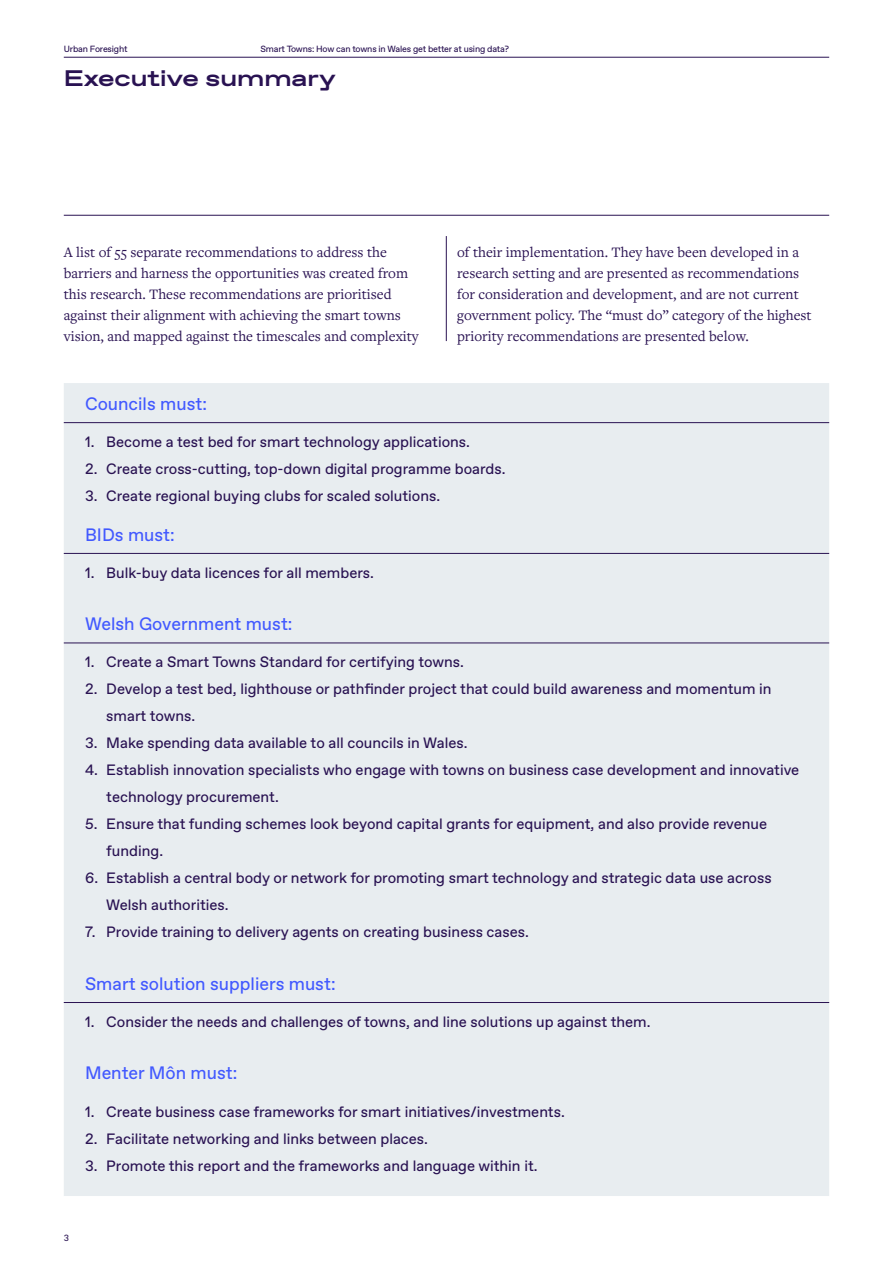
<style>
.page{position:relative;width:893px;height:1263px;background:#fff}
.page>*{position:absolute;margin:0;border:0;box-sizing:border-box;transform-origin:0 0}
.Small_Title{font:700 22.5px "ABC Favorit Expanded";color:#291252}
.Body_Text{font:18px "Favorit";color:#4259ff}
.t1{font:15px/27px "Favorit";color:#291252}
.Body_Text-2{font:15px/21px "Freight Text Pro";color:#291252}
.t2{font:9px "ABC Favorit";letter-spacing:-.02em;color:#291252}
.t3{font:9px "Favorit";color:#291252}
</style>
<div class="page">
<div style="left:64px;top:383px;width:765px;height:813px;background:#e8edf0"></div>
<hr style="left:64px;top:553px;width:765px;height:1px;background:#291252">
<hr style="left:64px;top:422px;width:765px;height:1px;background:#291252">
<hr style="left:64px;top:643px;width:765px;height:1px;background:#291252">
<hr style="left:64px;top:1002px;width:765px;height:1px;background:#291252">
<hr style="left:64px;top:57px;width:765px;height:1px;background:#291252">
<hr style="left:64px;top:215px;width:765px;height:1px;background:#291252">
<hr style="left:446px;top:236px;width:1px;height:105px;background:#291252">
<p class="t2" style="left:64px;top:44px;width:65px">Urban Foresight</p>
<p class="t2" style="left:260px;top:44px;width:250px">Smart Towns: How can towns in Wales get better at using data?</p>
<p class="Small_Title" style="left:64px;top:64px;width:273px">Executive summary</p>
<p class="Body_Text-2" style="left:64px;top:241px;width:356px">A list of 55 separate recommendations to address the barriers and harness the opportunities was created from this research. These recommendations are prioritised against their alignment with achieving the smart towns vision, and mapped against the timescales and complexity</p>
<p class="Body_Text-2" style="left:457px;top:241px;width:356px">of their implementation. They have been developed in a research setting and are presented as recommendations for consideration and development, and are not current government policy. The “must do” category of the highest priority recommendations are presented below.</p>
<p class="Body_Text" style="left:85px;top:392px;width:123px">Councils must:</p>
<p class="t1" style="left:85px;top:428px;width:386px">1. Become a test bed for smart technology applications.</p>
<p class="t1" style="left:85px;top:455px;width:422px">2. Create cross-cutting, top-down digital programme boards.</p>
<p class="t1" style="left:85px;top:482px;width:357px">3. Create regional buying clubs for scaled solutions.</p>
<p class="Body_Text" style="left:85px;top:522px;width:91px">BIDs must:</p>
<p class="t1" style="left:85px;top:559px;width:290px">1. Bulk-buy data licences for all members.</p>
<p class="Body_Text" style="left:85px;top:612px;width:209px">Welsh Government must:</p>
<p class="t1" style="left:85px;top:648px;width:380px">1. Create a Smart Towns Standard for certifying towns.</p>
<p class="t1" style="left:106px;top:675px;width:667px;text-indent:-21px">2. Develop a test bed, lighthouse or pathfinder project that could build awareness and momentum in smart towns.</p>
<p class="t1" style="left:85px;top:729px;width:384px">3. Make spending data available to all councils in Wales.</p>
<p class="t1" style="left:106px;top:756px;width:694px;text-indent:-21px">4. Establish innovation specialists who engage with towns on business case development and innovative technology procurement.</p>
<p class="t1" style="left:106px;top:810px;width:662px;text-indent:-21px">5. Ensure that funding schemes look beyond capital grants for equipment, and also provide revenue funding.</p>
<p class="t1" style="left:106px;top:864px;width:667px;text-indent:-21px">6. Establish a central body or network for promoting smart technology and strategic data use across<br>Welsh authorities.</p>
<p class="t1" style="left:85px;top:918px;width:445px">7. Provide training to delivery agents on creating business cases.</p>
<p class="Body_Text" style="left:85px;top:971px;width:252px">Smart solution suppliers must:</p>
<p class="t1" style="left:85px;top:1008px;width:567px">1. Consider the needs and challenges of towns, and line solutions up against them.</p>
<p class="Body_Text" style="left:85px;top:1061px;width:154px">Menter Môn must:</p>
<p class="t1" style="left:85px;top:1097px;width:481px">1. Create business case frameworks for smart initiatives/investments.</p>
<p class="t1" style="left:85px;top:1124px;width:344px">2. Facilitate networking and links between places.</p>
<p class="t1" style="left:85px;top:1151px;width:454px">3. Promote this report and the frameworks and language within it.</p>
<p class="t3" style="left:64px;top:1232px;width:7px">3</p>
</div>
